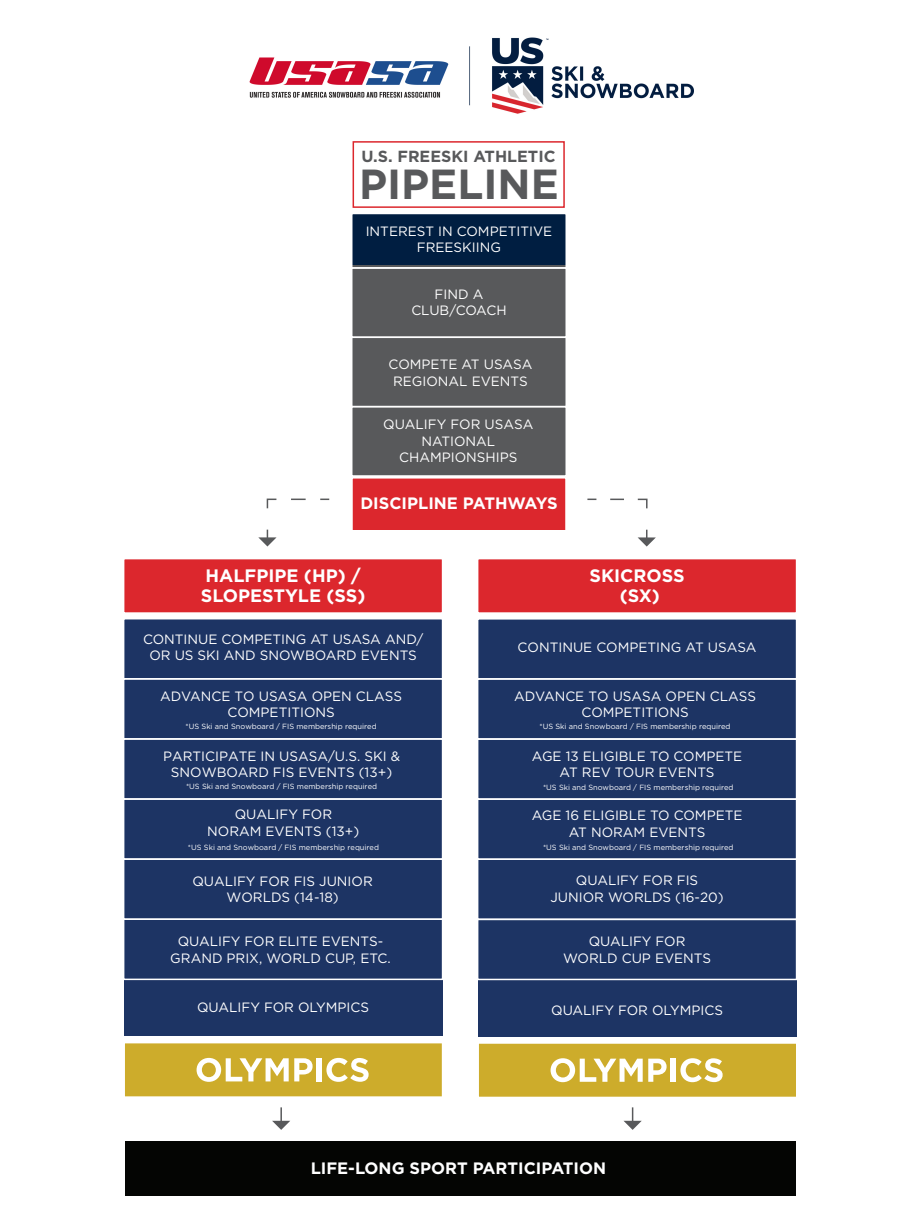
<style>
.page{position:relative;width:918px;height:1227px;background:#fff}
.page>*{position:absolute;margin:0;border:0;box-sizing:border-box;transform-origin:0 0}
.t1{font:700 42px "Gotham HTF";color:#58595b}
.t2{font:700 18px/19.5px "Gotham HTF";color:#fff}
.t3{font:700 16.5px "Gotham HTF";color:#fff}
.t4{font:700 16.05px "Gotham HTF";color:#58595b}
.t5{font:13.5px/16.5px "Gotham HTF";color:#fff;text-align:center}
.t6{font:7.5px "Gotham HTF";color:#fff}
</style>
<div class="page">
<div style="left:353px;top:141px;width:212px;height:67px;border:2px solid #dc272d"></div>
<div style="left:352px;top:213px;width:214px;height:263px;background:#58595b"></div>
<div style="left:352px;top:213px;width:214px;height:52px;background:#001e41"></div>
<div style="left:124px;top:558px;width:319px;height:478px;background:#1d3464"></div>
<div style="left:124px;top:558px;width:319px;height:55px;background:#dc272d"></div>
<div style="left:123px;top:1042px;width:319px;height:55px;background:#cdac2b"></div>
<div style="left:478px;top:558px;width:319px;height:55px;background:#dc272d"></div>
<svg style="left:197px;top:1058px;width:116px;height:23px"></svg>
<div style="left:317px;top:1058px;width:5px;height:23px;background:#fff"></div>
<svg style="left:326px;top:1058px;width:43px;height:23px"></svg>
<div style="left:351px;top:213px;width:216px;height:56px;border:2px solid #fff"></div>
<div style="left:351px;top:267px;width:216px;height:71px;border:2px solid #fff"></div>
<div style="left:351px;top:336px;width:216px;height:71px;border:2px solid #fff"></div>
<div style="left:351px;top:406px;width:216px;height:71px;border:2px solid #fff"></div>
<div style="left:123px;top:558px;width:320px;height:56px;border:2px solid #fff"></div>
<div style="left:123px;top:678px;width:320px;height:61px;border:2px solid #fff"></div>
<div style="left:123px;top:738px;width:320px;height:62px;border:2px solid #fff"></div>
<div style="left:123px;top:798px;width:320px;height:62px;border:2px solid #fff"></div>
<div style="left:123px;top:858px;width:320px;height:62px;border:2px solid #fff"></div>
<div style="left:123px;top:918px;width:320px;height:62px;border:2px solid #fff"></div>
<div style="left:123px;top:1042px;width:321px;height:55px;border:2px solid #fff"></div>
<div style="left:477px;top:558px;width:320px;height:56px;border:2px solid #fff"></div>
<svg style="left:320px;top:498px;width:9px;height:2px"></svg>
<svg style="left:291px;top:498px;width:15px;height:2px"></svg>
<svg style="left:266px;top:498px;width:11px;height:11px"></svg>
<svg style="left:258px;top:529px;width:19px;height:17px"></svg>
<svg style="left:587px;top:498px;width:9px;height:2px"></svg>
<svg style="left:610px;top:498px;width:38px;height:11px"></svg>
<svg style="left:638px;top:529px;width:18px;height:17px"></svg>
<div style="left:352px;top:478px;width:214px;height:51px;background:#dc272d"></div>
<div style="left:351px;top:476px;width:216px;height:56px;border:2px solid #fff"></div>
<div style="left:105px;top:613px;width:356px;height:6px;background:#fff"></div>
<div style="left:478px;top:619px;width:319px;height:417px;background:#1d3464"></div>
<div style="left:477px;top:618px;width:320px;height:61px;border:2px solid #fff"></div>
<div style="left:477px;top:678px;width:320px;height:62px;border:2px solid #fff"></div>
<div style="left:477px;top:738px;width:320px;height:62px;border:2px solid #fff"></div>
<div style="left:477px;top:798px;width:320px;height:62px;border:2px solid #fff"></div>
<div style="left:477px;top:858px;width:320px;height:62px;border:2px solid #fff"></div>
<div style="left:477px;top:918px;width:320px;height:62px;border:2px solid #fff"></div>
<div style="left:478px;top:1043px;width:318px;height:54px;background:#cdac2b"></div>
<svg style="left:551px;top:1058px;width:116px;height:24px"></svg>
<div style="left:671px;top:1058px;width:5px;height:23px;background:#fff"></div>
<svg style="left:680px;top:1058px;width:43px;height:24px"></svg>
<div style="left:477px;top:1042px;width:321px;height:56px;border:2px solid #fff"></div>
<svg style="left:272px;top:1107px;width:18px;height:22px"></svg>
<svg style="left:624px;top:1107px;width:18px;height:22px"></svg>
<div style="left:125px;top:1141px;width:671px;height:55px;background:#040503"></div>
<img style="left:249px;top:37px;width:444px;height:77px">
<p class="t4" style="left:361px;top:147px;width:196px">U.S. FREESKI ATHLETIC</p>
<h1 class="t1" style="left:359px;top:160px;width:201px">PIPELINE</h1>
<p class="t5" style="left:366px;top:223px;width:188px">INTEREST IN COMPETITIVE<br>FREESKIING</p>
<p class="t5" style="left:411px;top:285px;width:97px">FIND A<br>CLUB/COACH</p>
<p class="t5" style="left:388px;top:355px;width:146px">COMPETE AT USASA<br>REGIONAL EVENTS</p>
<p class="t5" style="left:383px;top:416px;width:152px">QUALIFY FOR USASA<br>NATIONAL<br>CHAMPIONSHIPS</p>
<p class="t3" style="left:360px;top:494px;width:199px">DISCIPLINE PATHWAYS</p>
<h2 class="t2" style="left:201px;top:565px;width:166px">HALFPIPE (HP) /<br>SLOPESTYLE (SS)</h2>
<h2 class="t2" style="left:590px;top:565px;width:97px;text-align:center">SKICROSS (SX)</h2>
<p class="t5" style="left:143px;top:630px;width:282px">CONTINUE COMPETING AT USASA AND/<br>OR US SKI AND SNOWBOARD EVENTS</p>
<p class="t5" style="left:160px;top:687px;width:244px">ADVANCE TO USASA OPEN CLASS<br>COMPETITIONS</p>
<p class="t6" style="left:186px;top:721px;width:193px">*US Ski and Snowboard / FIS membership required</p>
<p class="t5" style="left:163px;top:748px;width:239px">PARTICIPATE IN USASA/U.S. SKI &amp;<br>SNOWBOARD FIS EVENTS (13+)</p>
<p class="t6" style="left:186px;top:781px;width:193px">*US Ski and Snowboard / FIS membership required</p>
<p class="t5" style="left:207px;top:806px;width:154px">QUALIFY FOR<br>NORAM EVENTS (13+)</p>
<p class="t6" style="left:188px;top:843px;width:193px">*US Ski and Snowboard / FIS membership required</p>
<p class="t5" style="left:192px;top:872px;width:182px">QUALIFY FOR FIS JUNIOR<br>WORLDS (14-18)</p>
<p class="t5" style="left:170px;top:933px;width:222px">QUALIFY FOR ELITE EVENTS-<br>GRAND PRIX, WORLD CUP, ETC.</p>
<p class="t5" style="left:197px;top:999px;width:173px">QUALIFY FOR OLYMPICS</p>
<p class="t5" style="left:518px;top:638px;width:241px">CONTINUE COMPETING AT USASA</p>
<p class="t5" style="left:514px;top:687px;width:244px">ADVANCE TO USASA OPEN CLASS<br>COMPETITIONS</p>
<p class="t6" style="left:540px;top:721px;width:193px">*US Ski and Snowboard / FIS membership required</p>
<p class="t5" style="left:532px;top:747px;width:212px">AGE 13 ELIGIBLE TO COMPETE<br>AT REV TOUR EVENTS</p>
<p class="t5" style="left:532px;top:807px;width:212px">AGE 16 ELIGIBLE TO COMPETE<br>AT NORAM EVENTS</p>
<p class="t5" style="left:550px;top:872px;width:175px">QUALIFY FOR FIS<br>JUNIOR WORLDS (16-20)</p>
<p class="t5" style="left:563px;top:933px;width:149px">QUALIFY FOR<br>WORLD CUP EVENTS</p>
<p class="t6" style="left:543px;top:783px;width:192px">*US Ski and Snowboard / FIS membership required</p>
<p class="t6" style="left:543px;top:843px;width:192px">*US Ski and Snowboard / FIS membership required</p>
<p class="t5" style="left:551px;top:1001px;width:173px">QUALIFY FOR OLYMPICS</p>
<p class="t3" style="left:311px;top:1159px;width:297px">LIFE-LONG SPORT PARTICIPATION</p>
</div>
